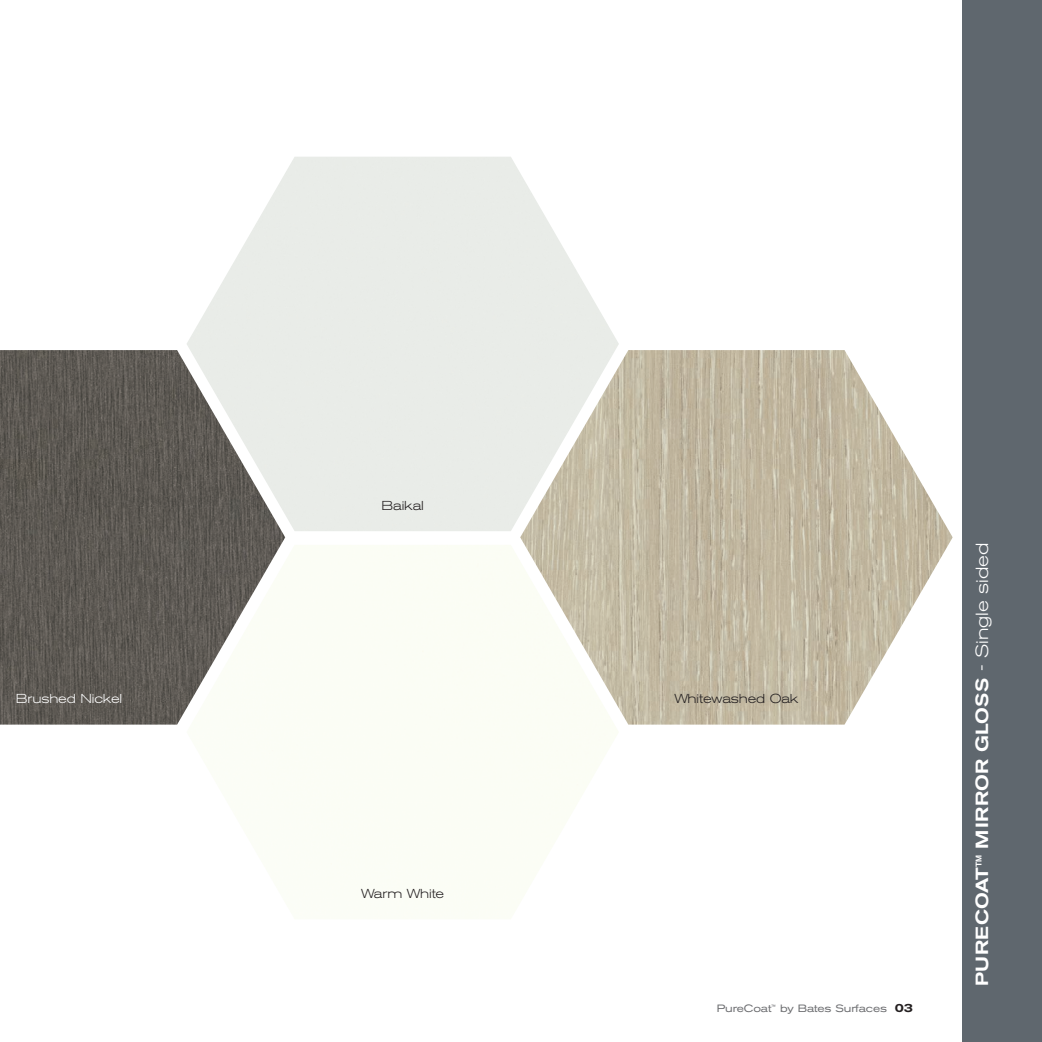
<style>
.page{position:relative;width:1042px;height:1042px;background:#fff}
.page>*{position:absolute;margin:0;border:0;box-sizing:border-box;transform-origin:0 0}
.t1{font:500 expanded 17.5px "Akzidenz Grotesk BE";letter-spacing:.02em;color:#fff}
.t2{font:300 expanded 12.78px "Akzidenz Grotesk BE";letter-spacing:-.01em;color:#231f20}
.t3{font:300 expanded 12.78px "Akzidenz Grotesk BE";letter-spacing:-.01em;color:#fff}
.t4{font:expanded 10.5px "Akzidenz Grotesk BE";letter-spacing:-.01em;color:#6c6d70}
.s1{font-weight:500;font-size:12.25px;color:#231f20}
.s2{font-weight:300}
</style>
<div class="page">
<img style="left:520px;top:350px;width:432px;height:374px">
<img style="left:250px;top:545px;width:369px;height:358px">
<img style="left:187px;top:157px;width:432px;height:374px">
<img style="left:0;top:350px;width:285px;height:374px">
<div style="left:962px;top:0;width:80px;height:1042px;background:#5f676e"></div>
<p class="t3" style="left:16px;top:691px;width:108px">Brushed Nickel</p>
<p class="t2" style="left:382px;top:498px;width:44px">Baikal</p>
<p class="t2" style="left:361px;top:886px;width:85px">Warm White</p>
<p class="t2" style="left:674px;top:691px;width:126px">Whitewashed Oak</p>
<p class="t4" style="left:717px;top:1002px;width:198px">PureCoat<sup>™</sup> by Bates Surfaces <span class="s1">03</span></p>
<p class="t1" style="left:972px;top:986px;width:445px;rotate:-90deg">PURECOAT™ MIRROR GLOSS <span class="s2">- Single sided</span></p>
</div>
